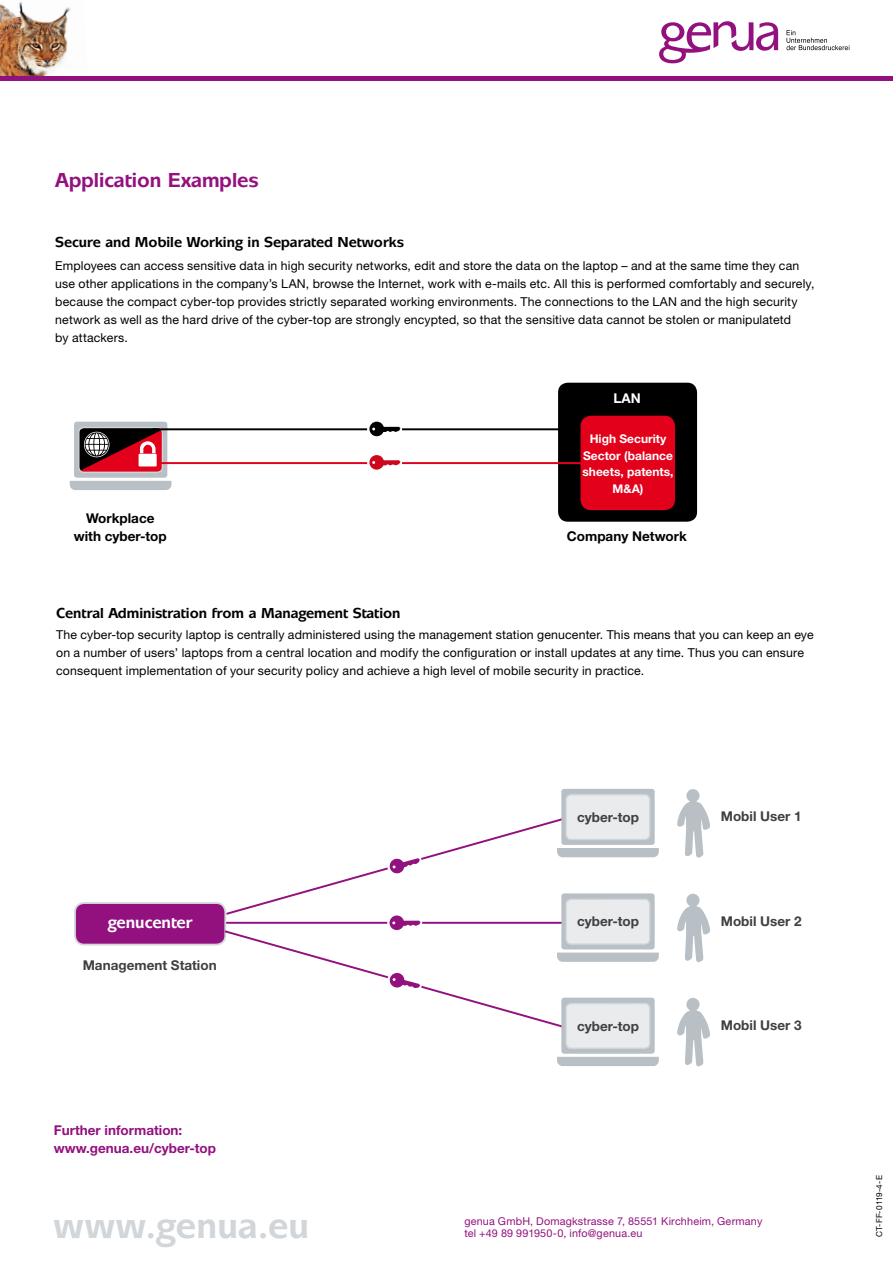
<style>
.page{position:relative;width:893px;height:1263px;background:#fff}
.page>*{position:absolute;margin:0;border:0;box-sizing:border-box;transform-origin:0 0}
.t1{font:700 37.5px "Mixage ITC Std";letter-spacing:.01em;color:#d1d6da}
.t2{font:700 21px "Mixage ITC Std";color:#93117e}
.t3{font:700 17.1px "Mixage ITC Std";color:#fff}
.t4{font:700 15px "Mixage ITC Std";color:#000}
.t5{font:700 13.5px "Helvetica Neue";color:#3f4040}
.t6{font:700 13.5px/18px "Helvetica Neue";color:#93117e}
.t7{font:700 13.5px/18px "Helvetica Neue";color:#000;text-align:center}
.t8{font:700 13.5px "Helvetica Neue";color:#fff}
.t9{font:12.3px/18px "Helvetica Neue";letter-spacing:.01em;color:#000}
.t10{font:700 12px/16.5px "Helvetica Neue";color:#fff;text-align:center}
.t11{font:10.8px "Helvetica Neue";letter-spacing:.015em;color:#93117e}
.t12{font:8.25px "Helvetica Neue";letter-spacing:-.005em;color:#000}
</style>
<div class="page">
<svg style="left:70px;top:422px;width:102px;height:68px"></svg>
<div style="left:558px;top:383px;width:139px;height:139px;background:#000;border-radius:10px"></div>
<img style="left:0;top:2px;width:88px;height:75px">
<hr style="left:0;top:77px;width:893px;height:4px;background:#93117e">
<hr style="left:152px;top:428px;width:410px;height:2px;background:#000">
<div style="left:580px;top:416px;width:95px;height:94px;background:#e2001a;border-radius:11px"></div>
<div style="left:75px;top:903px;width:150px;height:41px;background:#93117e;border-radius:9px"></div>
<div style="left:74px;top:902px;width:152px;height:43px;border:2px solid #d1d6da;border-radius:9px"></div>
<div style="left:367px;top:412px;width:35px;height:27px;background:#fff"></div>
<svg style="left:369px;top:422px;width:31px;height:14px"></svg>
<hr style="left:159px;top:462px;width:432px;height:2px;background:#e2001a">
<div style="left:367px;top:445px;width:35px;height:28px;background:#fff"></div>
<svg style="left:369px;top:455px;width:31px;height:15px"></svg>
<svg style="left:677px;top:789px;width:33px;height:69px"></svg>
<svg style="left:677px;top:894px;width:33px;height:68px"></svg>
<svg style="left:223px;top:789px;width:436px;height:277px"></svg>
<svg style="left:677px;top:998px;width:33px;height:68px"></svg>
<svg style="left:659px;top:21px;width:119px;height:42px"></svg>
<svg style="left:786px;top:30px;width:64px;height:20px"></svg>
<h2 class="t2" style="left:55px;top:167px;width:205px">Application Examples</h2>
<p class="t4" style="left:55px;top:232px;width:350px">Secure and Mobile Working in Separated Networks</p>
<p class="t9" style="left:55px;top:256px;width:761px">Employees can access sensitive data in high security networks, edit and store the data on the laptop – and at the same time they can use other applications in the company’s LAN, browse the Internet, work with e-mails etc. All this is performed comfortably and securely, because the compact cyber-top provides strictly separated working environments. The connections to the LAN and the high security network as well as the hard drive of the cyber-top are strongly encypted, so that the sensitive data cannot be stolen or manipulatetd<br>by attackers.</p>
<p class="t8" style="left:614px;top:390px;width:29px">LAN</p>
<p class="t7" style="left:74px;top:509px;width:94px">Workplace with cyber-top</p>
<p class="t4" style="left:56px;top:604px;width:346px">Central Administration from a Management Station</p>
<p class="t10" style="left:582px;top:430px;width:93px">High Security<br>Sector (balance sheets, patents,<br>M&amp;A)</p>
<p class="t7" style="left:567px;top:527px;width:121px">Company Network</p>
<p class="t9" style="left:56px;top:626px;width:759px">The cyber-top security laptop is centrally administered using the management station genucenter. This means that you can keep an eye on a number of users’ laptops from a central location and modify the configuration or install updates at any time. Thus you can ensure consequent implementation of your security policy and achieve a high level of mobile security in practice.</p>
<h3 class="t3" style="left:108px;top:912px;width:86px">genucenter</h3>
<p class="t5" style="left:83px;top:956px;width:135px">Management Station</p>
<p class="t6" style="left:54px;top:1121px;width:164px">Further information: www.genua.eu/cyber-top</p>
<p class="t5" style="left:577px;top:809px;width:64px">cyber-top</p>
<p class="t5" style="left:721px;top:808px;width:82px">Mobil User 1</p>
<p class="t5" style="left:577px;top:913px;width:64px">cyber-top</p>
<p class="t5" style="left:721px;top:912px;width:82px">Mobil User 2</p>
<p class="t5" style="left:577px;top:1017px;width:64px">cyber-top</p>
<p class="t5" style="left:721px;top:1017px;width:82px">Mobil User 3</p>
<p class="t11" style="left:464px;top:1215px;width:300px">genua GmbH, Domagkstrasse 7, 85551 Kirchheim, Germany</p>
<h1 class="t1" style="left:54px;top:1202px;width:257px">www.genua.eu</h1>
<p class="t11" style="left:464px;top:1227px;width:180px">tel +49 89 991950-0, info@genua.eu</p>
<p class="t12" style="left:874px;top:1237px;width:63px;rotate:-90deg">CT-FF-0119-4-E</p>
</div>
